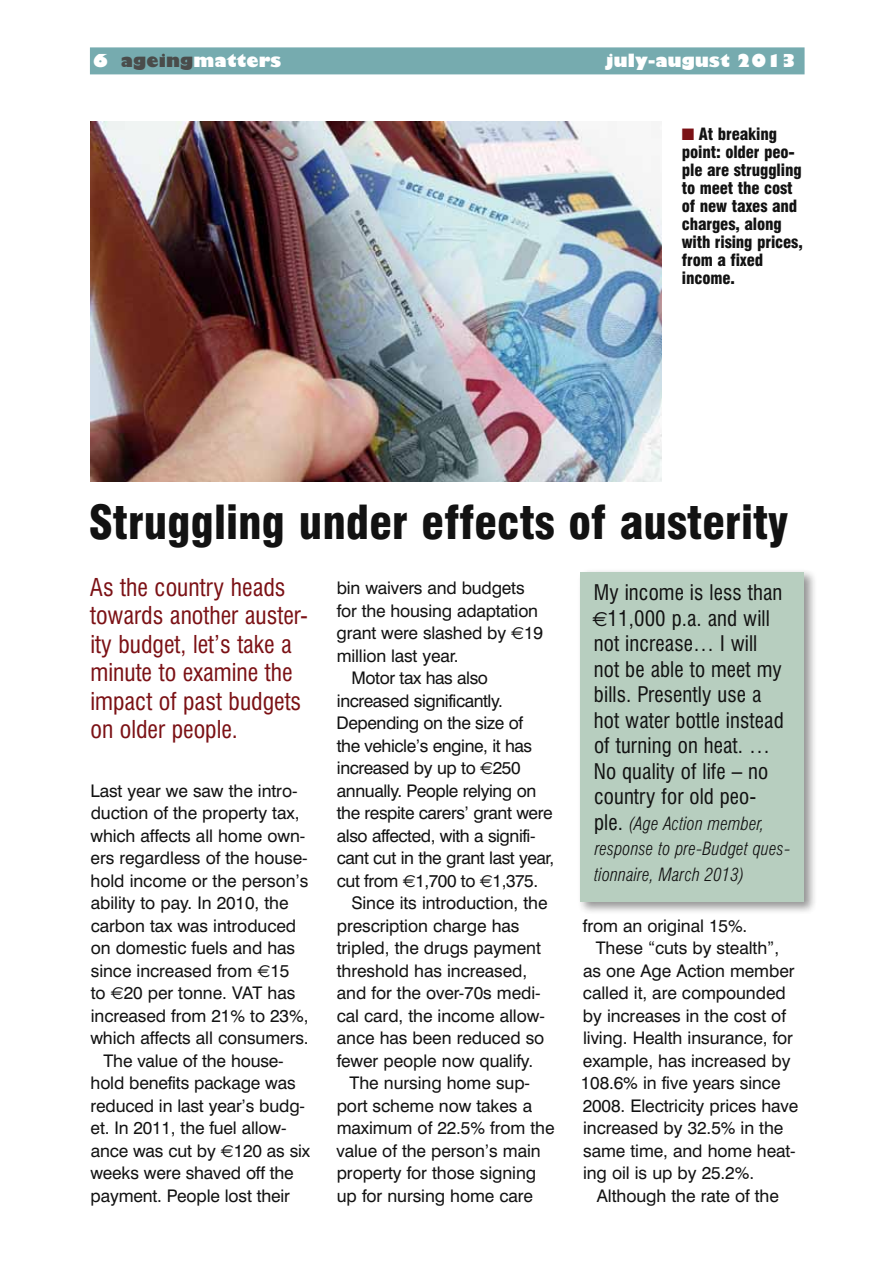
<style>
.page{position:relative;width:893px;height:1263px;background:#fff}
.page>*{position:absolute;margin:0;border:0;box-sizing:border-box;transform-origin:0 0}
.t1{font:900 condensed 45.75px "Swiss 721 BT";color:#121212}
.t2{font:condensed 24px/28.5px "Swiss 721 BT";color:#7b1115}
.t3{font:condensed 21px/25.5px "Swiss 721 BT";letter-spacing:.005em;color:#121212}
.t4{font:italic 300 condensed 18px/25.5px "Swiss 721 BT";letter-spacing:.005em;color:#121212}
.t5{font:17.4px "Swiss 721 BT";letter-spacing:-.005em;color:#121212}
.t6{font:17.4px "Swiss 721 BT";letter-spacing:-.025em;color:#121212}
.t7{font:800 17.4px "Gill Sans";letter-spacing:.005em;color:#fff}
.t8{font:900 condensed 16.5px/18px "Swiss 721 BT";letter-spacing:-.01em;color:#121212}
.s1{color:#4a4c4b}
.s2{color:#7b1115}
.s3{font-family:"Euro Sans"}
.s4{font-family:"Euro Sans";font-stretch:normal;font-size:20.4px}
.s5{font-weight:400;font-style:normal;font-size:21px}
</style>
<div class="page">
<div style="left:90px;top:47px;width:715px;height:27px;background:#76abaf"></div>
<img style="left:90px;top:122px;width:572px;height:360px">
<div style="left:577px;top:568px;width:240px;height:347px;background:#121212;opacity:.45"></div>
<div style="left:581px;top:572px;width:223px;height:329px;background:#b7cebf"></div>
<p class="t7" style="left:93px;top:50px;width:190px">6 <span class="s1">ageing</span>matters</p>
<p class="t7" style="left:605px;top:50px;width:193px">july-august 2013</p>
<p class="t8" style="left:682px;top:125px;width:122px"><span class="s2">■</span> At breaking point: older peo&shy;ple are struggling to meet the cost of new taxes and charges, along with rising prices, from a fixed income.</p>
<h1 class="t1" style="left:89px;top:495px;width:701px">Struggling under effects of austerity</h1>
<h2 class="t2" style="left:90px;top:573px;width:220px">As the country heads towards another auster&shy;ity budget, let’s take a minute to examine the impact of past budgets on older people.</h2>
<p class="t5" style="left:90px;top:780px;width:209px">Last year we saw the intro-</p>
<p class="t5" style="left:91px;top:802px;width:210px">duction of the property tax,</p>
<p class="t5" style="left:90px;top:825px;width:216px">which affects all home own-</p>
<p class="t5" style="left:91px;top:847px;width:218px">ers regardless of the house-</p>
<p class="t5" style="left:91px;top:870px;width:219px">hold income or the person’s</p>
<p class="t5" style="left:91px;top:892px;width:199px">ability to pay. In 2010, the</p>
<p class="t5" style="left:91px;top:915px;width:207px">carbon tax was introduced</p>
<p class="t5" style="left:91px;top:937px;width:206px">on domestic fuels and has</p>
<p class="t5" style="left:91px;top:960px;width:200px">since increased from <span class="s3">e</span>15</p>
<p class="t5" style="left:91px;top:982px;width:206px">to <span class="s3">e</span>20 per tonne. VAT has</p>
<p class="t5" style="left:91px;top:1005px;width:219px">increased from 21% to 23%,</p>
<p class="t5" style="left:90px;top:1027px;width:220px">which affects all consumers.</p>
<p class="t5" style="left:104px;top:1050px;width:182px">The value of the house-</p>
<p class="t5" style="left:91px;top:1072px;width:207px">hold benefits package was</p>
<p class="t5" style="left:91px;top:1095px;width:216px">reduced in last year’s budg-</p>
<p class="t5" style="left:91px;top:1117px;width:197px">et. In 2011, the fuel allow-</p>
<p class="t5" style="left:91px;top:1140px;width:221px">ance was cut by <span class="s3">€</span>120 as six</p>
<p class="t5" style="left:90px;top:1162px;width:205px">weeks were shaved off the</p>
<p class="t5" style="left:91px;top:1185px;width:201px">payment. People lost their</p>
<p class="t5" style="left:337px;top:577px;width:189px">bin waivers and budgets</p>
<p class="t5" style="left:337px;top:600px;width:203px">for the housing adaptation</p>
<p class="t5" style="left:337px;top:622px;width:208px">grant were slashed by <span class="s3">€</span>19</p>
<p class="t5" style="left:337px;top:645px;width:123px">million last year.</p>
<p class="t6" style="left:352px;top:667px;width:138px">Motor tax has also</p>
<p class="t6" style="left:337px;top:690px;width:168px">increased significantly.</p>
<p class="t6" style="left:337px;top:712px;width:188px">Depending on the size of</p>
<p class="t6" style="left:337px;top:735px;width:197px">the vehicle’s engine, it has</p>
<p class="t6" style="left:337px;top:757px;width:185px">increased by up to <span class="s3">€</span>250</p>
<p class="t6" style="left:337px;top:780px;width:201px">annually. People relying on</p>
<p class="t6" style="left:337px;top:802px;width:217px">the respite carers’ grant were</p>
<p class="t6" style="left:337px;top:825px;width:200px">also affected, with a signifi-</p>
<p class="t6" style="left:337px;top:847px;width:219px">cant cut in the grant last year,</p>
<p class="t6" style="left:337px;top:870px;width:203px">cut from <span class="s3">€</span>1,700 to <span class="s3">€</span>1,375.</p>
<p class="t5" style="left:351px;top:892px;width:198px">Since its introduction, the</p>
<p class="t5" style="left:337px;top:915px;width:184px">prescription charge has</p>
<p class="t5" style="left:337px;top:937px;width:206px">tripled, the drugs payment</p>
<p class="t5" style="left:337px;top:960px;width:192px">threshold has increased,</p>
<p class="t5" style="left:337px;top:982px;width:205px">and for the over-70s medi-</p>
<p class="t5" style="left:337px;top:1005px;width:209px">cal card, the income allow-</p>
<p class="t5" style="left:337px;top:1027px;width:209px">ance has been reduced so</p>
<p class="t5" style="left:337px;top:1050px;width:198px">fewer people now qualify.</p>
<p class="t5" style="left:350px;top:1072px;width:182px">The nursing home sup-</p>
<p class="t5" style="left:337px;top:1095px;width:197px">port scheme now takes a</p>
<p class="t5" style="left:337px;top:1117px;width:219px">maximum of 22.5% from the</p>
<p class="t5" style="left:336px;top:1140px;width:206px">value of the person’s main</p>
<p class="t5" style="left:337px;top:1162px;width:201px">property for those signing</p>
<p class="t5" style="left:337px;top:1185px;width:198px">up for nursing home care</p>
<p class="t3" style="left:592px;top:580px;width:193px">My income is less than <span class="s4">€</span>11,000 p.a. and will not increase… I will not be able to meet my bills. Presently use a hot water bottle instead of turning on heat. …<br>No quality of life – no country for old peo-</p>
<p class="t4" style="left:594px;top:811px;width:197px"><span class="s5">ple.</span> (Age Action member, response to pre-Budget ques&shy;tionnaire, March 2013)</p>
<p class="t5" style="left:583px;top:915px;width:166px">from an original 15%.</p>
<p class="t5" style="left:596px;top:937px;width:185px">These “cuts by stealth”,</p>
<p class="t5" style="left:583px;top:960px;width:213px">as one Age Action member</p>
<p class="t5" style="left:583px;top:982px;width:204px">called it, are compounded</p>
<p class="t5" style="left:583px;top:1005px;width:205px">by increases in the cost of</p>
<p class="t5" style="left:583px;top:1027px;width:211px">living. Health insurance, for</p>
<p class="t5" style="left:583px;top:1050px;width:209px">example, has increased by</p>
<p class="t5" style="left:581px;top:1072px;width:201px">108.6% in five years since</p>
<p class="t5" style="left:583px;top:1095px;width:217px">2008. Electricity prices have</p>
<p class="t5" style="left:583px;top:1117px;width:202px">increased by 32.5% in the</p>
<p class="t5" style="left:583px;top:1140px;width:214px">same time, and home heat-</p>
<p class="t5" style="left:583px;top:1162px;width:173px">ing oil is up by 25.2%.</p>
<p class="t5" style="left:597px;top:1185px;width:183px">Although the rate of the</p>
</div>
